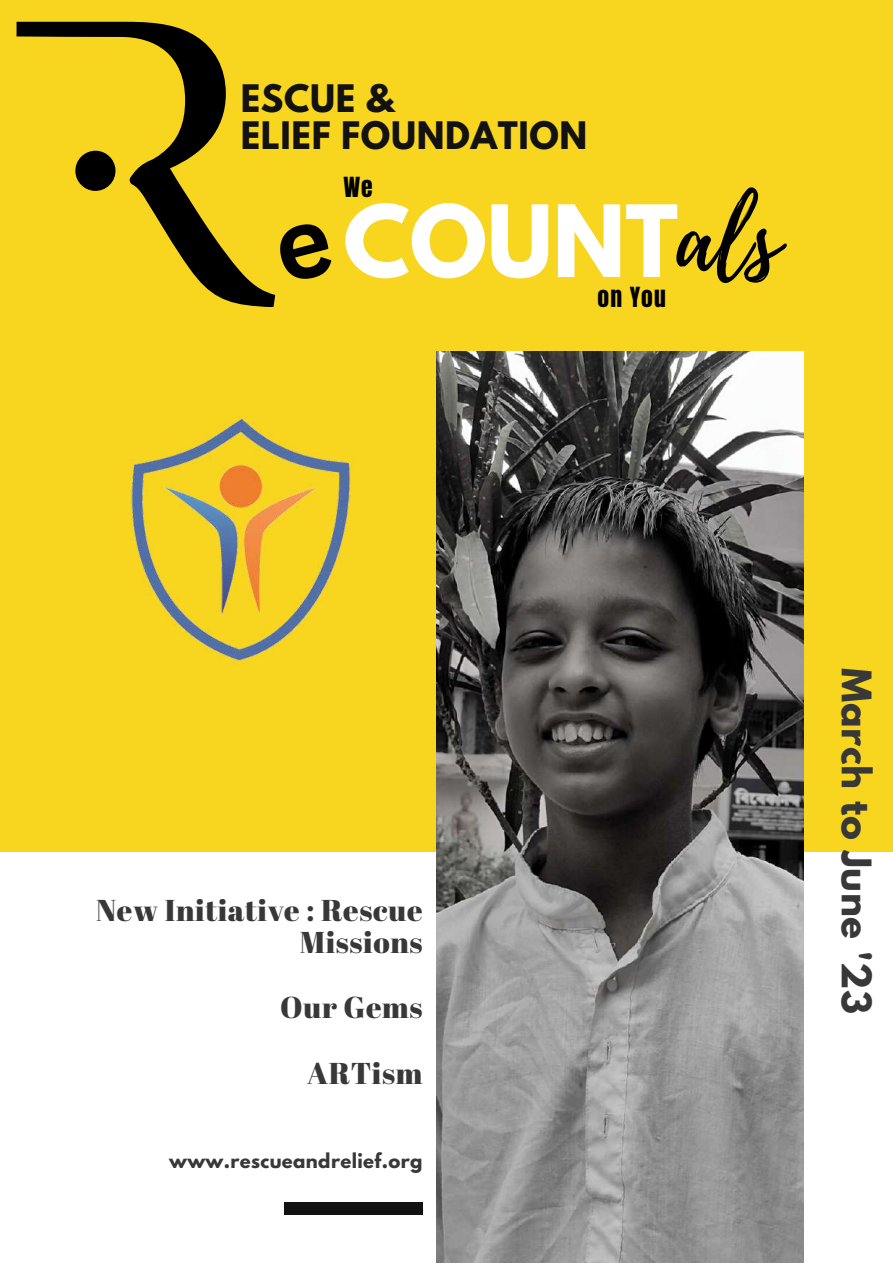
<style>
.page{position:relative;width:893px;height:1264px;background:#fff}
.page>*{position:absolute;margin:0;border:0;box-sizing:border-box;transform-origin:0 0}
.t1{font:700 88.05px "League Spartan";color:#fff}
.t2{font:700 36.15px "League Spartan";letter-spacing:.02em;color:#383838}
.t3{font:700 33.6px/37px "League Spartan";letter-spacing:.02em;color:#131212}
.t4{font:30.15px/32.5px "Abril Fatface";letter-spacing:.02em;color:#383838;text-align:right}
.t5{font:23.55px "Anton";letter-spacing:.045em;color:#000}
.t6{font:700 18.15px "League Spartan";letter-spacing:.02em;color:#383838}
.s1{font-family:"Playlist Script";font-weight:400;font-size:92.85px;color:#000}
</style>
<div class="page">
<div style="left:0;top:0;width:892px;height:851px;background:#f8d620"></div>
<img style="left:437px;top:351px;width:366px;height:911px">
<div style="left:284px;top:1201px;width:138px;height:13px;background:#131212"></div>
<svg style="left:17px;top:22px;width:258px;height:285px"></svg>
<img style="left:131px;top:418px;width:220px;height:243px">
<svg style="left:274px;top:219px;width:1px;height:65px"></svg>
<p class="t3" style="left:241px;top:84px;width:348px">ESCUE &amp;<br>ELIEF FOUNDATION</p>
<p class="t5" style="left:343px;top:170px;width:31px">We</p>
<h1 class="t1" style="left:343px;top:198px;width:438px">COUNT<span class="s1">als</span></h1>
<p class="t5" style="left:597px;top:280px;width:70px">on You</p>
<p class="t4" style="left:96px;top:892px;width:328px">New Initiative : Rescue<br>Missions</p>
<p class="t4" style="left:280px;top:974px;width:144px;line-height:65.2px">Our Gems<br>ARTism</p>
<p class="t6" style="left:169px;top:1151px;width:255px">www.rescueandrelief.org</p>
<p class="t2" style="left:874px;top:668px;width:347px;rotate:90deg">March to June '23</p>
</div>
